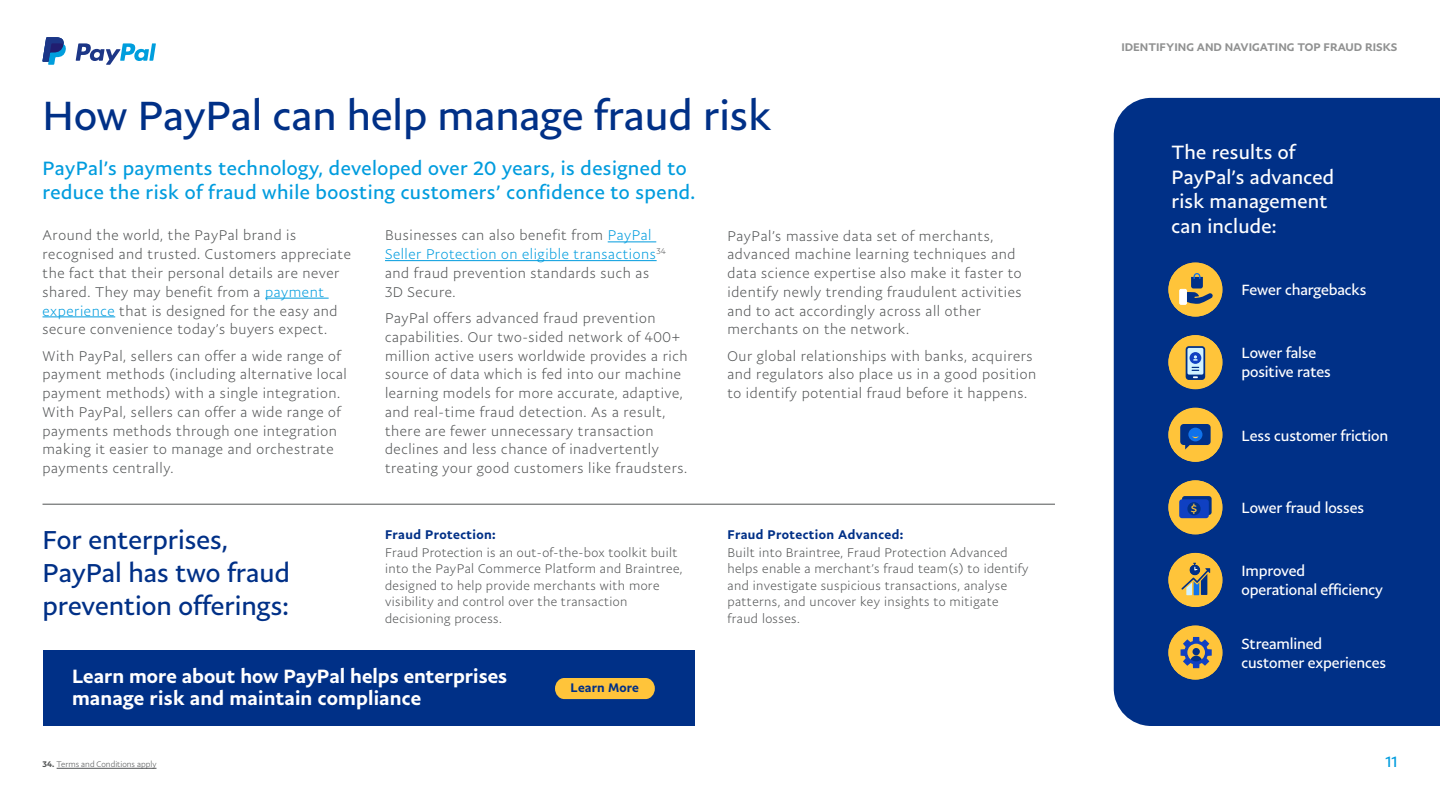
<style>
.page{position:relative;width:1440px;height:810px;background:#fff}
.page>*{position:absolute;margin:0;border:0;box-sizing:border-box;transform-origin:0 0}
.t1{font:41.25px "Pay Pal Sans Big";color:#003087}
.t2{font:26.25px/33px "Pay Pal Sans Big";color:#003087}
.t3{font:19.5px/24.8px "Pay Pal Sans Big";letter-spacing:.02em;color:#009cde}
.t4{font:500 19.5px/21.8px "Pay Pal Sans Big";color:#fff}
.t5{font:19.5px/24.8px "Pay Pal Sans Big";letter-spacing:.01em;color:#fff}
.t6{font:15px/18.8px "Pay Pal Sans Big";letter-spacing:-.01em;color:#fff}
.t7{font:15px "Pay Pal Sans Big";color:#009cde}
.t8{font:300 14.25px/18.8px "Pay Pal Sans Big";letter-spacing:.04em;color:#515354}
.t9{font:300 12.75px/16.5px "Pay Pal Sans Big";letter-spacing:.03em;color:#515354}
.t10{font:500 12.75px "Pay Pal Sans Big";letter-spacing:.03em;color:#003087}
.t11{font:500 12.52px "Pay Pal Sans Big";letter-spacing:.01em;color:#003087}
.t12{font:12.3px "Pay Pal Sans Big";color:#ffc43a}
.t13{font:500 11.25px "Pay Pal Sans Big";color:#909191}
.t14{font:300 8.25px "Pay Pal Sans Big";color:#515354}
.s1{color:#009cde}
.s2{font-weight:500}
</style>
<div class="page">
<svg style="left:76px;top:43px;width:80px;height:22px"></svg>
<svg style="left:43px;top:37px;width:23px;height:28px"></svg>
<div style="left:1114px;top:98px;width:326px;height:628px;background:#003087"></div>
<hr style="left:265px;top:298px;width:64px;height:1px;background:#009cde">
<hr style="left:43px;top:317px;width:72px;height:1px;background:#009cde">
<hr style="left:43px;top:504px;width:1012px;height:1px;background:#515354">
<hr style="left:608px;top:242px;width:48px;height:1px;background:#009cde">
<hr style="left:385px;top:260px;width:272px;height:1px;background:#009cde">
<div style="left:1168px;top:262px;width:54px;height:55px;background:#ffc43a;border-radius:50%"></div>
<div style="left:1180px;top:289px;width:6px;height:15px;background:#fff"></div>
<div style="left:1179px;top:289px;width:8px;height:16px;border:1px solid #fff"></div>
<svg style="left:1184px;top:273px;width:29px;height:31px"></svg>
<div style="left:1168px;top:335px;width:54px;height:54px;background:#ffc43a;border-radius:50%"></div>
<svg style="left:1186px;top:346px;width:19px;height:34px"></svg>
<svg style="left:1187px;top:348px;width:16px;height:27px"></svg>
<div style="left:1190px;top:352px;width:11px;height:12px;background:#0f40c2;border-radius:50%"></div>
<svg style="left:1193px;top:355px;width:5px;height:6px"></svg>
<svg style="left:1192px;top:367px;width:7px;height:11px"></svg>
<div style="left:1168px;top:408px;width:54px;height:54px;background:#ffc43a;border-radius:50%"></div>
<svg style="left:1180px;top:424px;width:31px;height:26px"></svg>
<div style="left:1168px;top:480px;width:54px;height:54px;background:#ffc43a;border-radius:50%"></div>
<div style="left:1182px;top:496px;width:30px;height:19px;background:#003087;border-radius:3px"></div>
<div style="left:1179px;top:499px;width:30px;height:19px;background:#0f40c2;border-radius:3px"></div>
<div style="left:1187px;top:502px;width:14px;height:13px;background:#003087;border-radius:50%"></div>
<div style="left:1168px;top:553px;width:54px;height:54px;background:#ffc43a;border-radius:50%"></div>
<svg style="left:1181px;top:563px;width:29px;height:32px"></svg>
<div style="left:1168px;top:626px;width:54px;height:54px;background:#ffc43a;border-radius:50%"></div>
<svg style="left:1181px;top:637px;width:31px;height:31px"></svg>
<div style="left:43px;top:650px;width:651px;height:76px;background:#003087"></div>
<div style="left:555px;top:678px;width:100px;height:21px;background:#ffc43a"></div>
<hr style="left:57px;top:768px;width:99px;height:1px;background:#515354">
<h1 class="t1" style="left:43px;top:90px;width:730px">How PayPal can help manage fraud risk</h1>
<h3 class="t3" style="left:43px;top:155px;width:654px">PayPal’s payments technology, developed over 20 years, is designed to reduce the risk of fraud while boosting customers’ confidence to spend.</h3>
<p class="t8" style="left:43px;top:226px;width:310px">Around the world, the PayPal brand is recognised and trusted. Customers appreciate the fact that their personal details are never shared. They may benefit from a <span class="s1">payment experience</span> that is designed for the easy and secure convenience today’s buyers expect.</p>
<p class="t8" style="left:43px;top:346px;width:306px">With PayPal, sellers can offer a wide range of payment methods (including alternative local payment methods) with a single integration.<br>With PayPal, sellers can offer a wide range of payments methods through one integration making it easier to manage and orchestrate payments centrally.</p>
<h2 class="t2" style="left:43px;top:523px;width:249px">For enterprises,<br>PayPal has two fraud prevention offerings:</h2>
<p class="t8" style="left:385px;top:226px;width:283px">Businesses can also benefit from <span class="s1">PayPal Seller Protection on eligible transactions</span><sup>34 </sup>and fraud prevention standards such as 3D Secure.</p>
<p class="t8" style="left:385px;top:308px;width:304px">PayPal offers advanced fraud prevention capabilities. Our two-sided network of 400+ million active users worldwide provides a rich source of data which is fed into our machine learning models for more accurate, adaptive, and real-time fraud detection. As a result, there are fewer unnecessary transaction declines and less chance of inadvertently treating your good customers like fraudsters.</p>
<p class="t8" style="left:727px;top:226px;width:296px">PayPal’s massive data set of merchants, advanced machine learning techniques and data science expertise also make it faster to identify newly trending fraudulent activities and to act accordingly across all other merchants on the network.</p>
<p class="t8" style="left:727px;top:346px;width:310px">Our global relationships with banks, acquirers and regulators also place us in a good position to identify potential fraud before it happens.</p>
<p class="t10" style="left:385px;top:526px;width:112px">Fraud Protection:</p>
<p class="t10" style="left:728px;top:526px;width:177px">Fraud Protection Advanced:</p>
<p class="t9" style="left:385px;top:544px;width:299px">Fraud Protection is an out-of-the-box toolkit built into the PayPal Commerce Platform and Braintree, designed to help provide merchants with more visibility and control over the transaction decisioning process.</p>
<p class="t9" style="left:728px;top:544px;width:303px">Built into Braintree, Fraud Protection Advanced helps enable a merchant’s fraud team(s) to identify and investigate suspicious transactions, analyse patterns, and uncover key insights to mitigate fraud losses.</p>
<h3 class="t4" style="left:72px;top:665px;width:437px">Learn more about how PayPal helps enterprises manage risk and maintain compliance</h3>
<p class="t14" style="left:43px;top:760px;width:115px"><span class="s2">34.</span> Terms and Conditions apply</p>
<p class="t11" style="left:571px;top:680px;width:70px">Learn More</p>
<p class="t13" style="left:1121px;top:40px;width:278px">IDENTIFYING AND NAVIGATING TOP FRAUD RISKS</p>
<h3 class="t5" style="left:1171px;top:139px;width:164px">The results of<br>PayPal’s advanced risk management can include:</h3>
<p class="t6" style="left:1241px;top:280px;width:127px">Fewer chargebacks</p>
<p class="t6" style="left:1241px;top:343px;width:91px">Lower false positive rates</p>
<p class="t12" style="left:1191px;top:501px;width:8px">$</p>
<p class="t6" style="left:1241px;top:426px;width:148px">Less customer friction</p>
<p class="t6" style="left:1241px;top:498px;width:124px">Lower fraud losses</p>
<p class="t6" style="left:1241px;top:561px;width:143px">Improved operational efficiency</p>
<p class="t6" style="left:1241px;top:634px;width:146px">Streamlined customer experiences</p>
<p class="t7" style="left:1385px;top:753px;width:14px">11</p>
</div>
